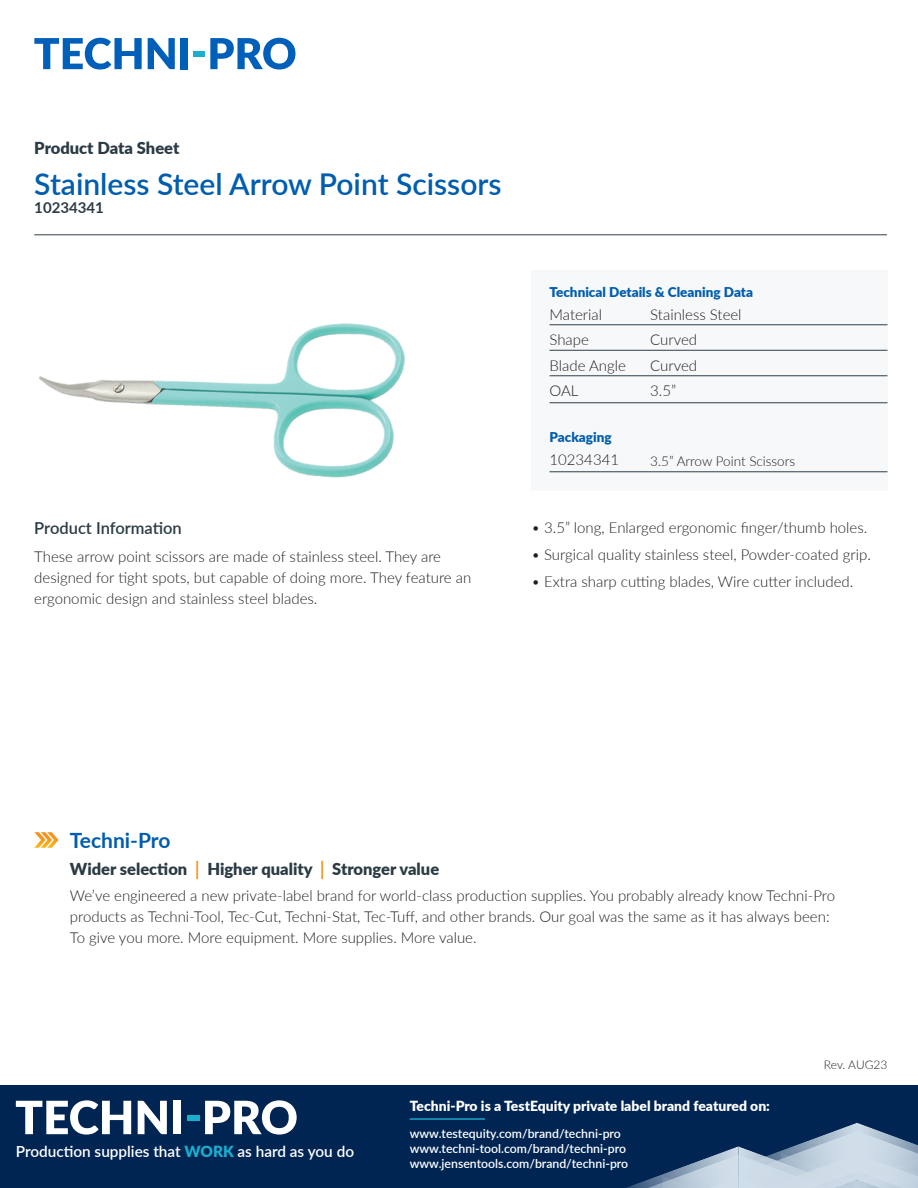
<style>
.page{position:relative;width:918px;height:1188px;background:#fff}
.page>*{position:absolute;margin:0;border:0;box-sizing:border-box;transform-origin:0 0}
.t1{font:600 30px "Lato";color:#015dad}
.t2{font:700 21px "Lato";color:#015dad}
.t3{font:900 16.5px "Lato";color:#2b3b44}
.t4{font:600 16.5px "Lato";color:#2b3b44}
.t5{font:600 15.3px "Lato";color:#fff}
.t6{font:300 15px/25.5px "Lato";color:#231f20}
.t7{font:700 15px "Lato";color:#2b3b44}
.t8{font:900 13.95px "Lato";color:#fff}
.t9{font:900 13.5px "Lato";color:#015dad}
.t10{font:300 13.5px "Lato";color:#231f20}
.t11{font:600 12.3px/14.7px "Lato";color:#fff}
.t12{font:300 12px "Lato";letter-spacing:-.005em;color:#231f20}
.s1{color:#f7931d}
.s2{font-weight:900;color:#19aece}
</style>
<div class="page">
<svg style="left:34px;top:38px;width:108px;height:32px"></svg>
<svg style="left:148px;top:38px;width:27px;height:31px"></svg>
<div style="left:181px;top:38px;width:7px;height:31px;background:#005fb9"></div>
<div style="left:193px;top:51px;width:12px;height:6px;background:#1bafcf"></div>
<svg style="left:210px;top:38px;width:85px;height:32px"></svg>
<hr style="left:34px;top:235px;width:853px;height:1px;background:#313e48">
<div style="left:531px;top:270px;width:356px;height:221px;background:#f6f8fa"></div>
<hr style="left:550px;top:472px;width:337px;height:1px;background:#313e48">
<hr style="left:550px;top:325px;width:337px;height:1px;background:#313e48">
<hr style="left:550px;top:350px;width:337px;height:1px;background:#313e48">
<hr style="left:550px;top:376px;width:337px;height:1px;background:#313e48">
<svg style="left:34px;top:832px;width:25px;height:16px"></svg>
<div style="left:0;top:1085px;width:918px;height:103px;background:#002553"></div>
<svg style="left:626px;top:1122px;width:292px;height:66px"></svg>
<hr style="left:410px;top:1118px;width:75px;height:2px;background:#1cb0ca">
<svg style="left:16px;top:1100px;width:115px;height:35px"></svg>
<svg style="left:138px;top:1101px;width:29px;height:33px"></svg>
<div style="left:173px;top:1101px;width:8px;height:33px;background:#fff"></div>
<div style="left:187px;top:1115px;width:12px;height:6px;background:#1baecc"></div>
<svg style="left:205px;top:1100px;width:92px;height:35px"></svg>
<hr style="left:550px;top:403px;width:337px;height:1px;background:#313e48">
<img style="left:39px;top:323px;width:366px;height:155px">
<p class="t3" style="left:34px;top:136px;width:147px">Product Data Sheet</p>
<h1 class="t1" style="left:34px;top:163px;width:469px">Stainless Steel Arrow Point Scissors</h1>
<p class="t7" style="left:34px;top:197px;width:71px">10234341</p>
<p class="t4" style="left:34px;top:516px;width:149px">Product Information</p>
<p class="t6" style="left:34px;top:545px;width:439px;line-height:21px">These arrow point scissors are made of stainless steel. They are designed for tight spots, but capable of doing more. They feature an ergonomic design and stainless steel blades.</p>
<p class="t9" style="left:550px;top:282px;width:205px">Technical Details &amp; Cleaning Data</p>
<p class="t6" style="left:650px;top:301px;width:93px">Stainless Steel<br>Curved<br>Curved<br>3.5”</p>
<p class="t6" style="left:550px;top:301px;width:78px">Material<br>Shape<br>Blade Angle<br>OAL</p>
<p class="t9" style="left:550px;top:427px;width:64px">Packaging</p>
<p class="t6" style="left:550px;top:447px;width:71px">10234341</p>
<p class="t10" style="left:650px;top:452px;width:147px">3.5” Arrow Point Scissors</p>
<p class="t6" style="left:531px;top:514px;width:337px">• 3.5” long, Enlarged ergonomic finger/thumb holes.</p>
<p class="t6" style="left:531px;top:541px;width:341px">• Surgical quality stainless steel, Powder-coated grip.</p>
<p class="t6" style="left:531px;top:568px;width:323px">• Extra sharp cutting blades, Wire cutter included.</p>
<h2 class="t2" style="left:70px;top:825px;width:102px">Techni-Pro</h2>
<p class="t3" style="left:70px;top:857px;width:371px">Wider selection <span class="s1">│</span> Higher quality <span class="s1">│</span> Stronger value</p>
<p class="t6" style="left:70px;top:884px;width:767px;line-height:21px">We’ve engineered a new private-label brand for world-class production supplies. You probably already know Techni-Pro products as Techni-Tool, Tec-Cut, Techni-Stat, Tec-Tuff, and other brands. Our goal was the same as it has always been:<br>To give you more. More equipment. More supplies. More value.</p>
<p class="t5" style="left:16px;top:1140px;width:340px">Production supplies that <span class="s2">WORK</span> as hard as you do</p>
<p class="t8" style="left:410px;top:1095px;width:362px">Techni-Pro is a TestEquity private label brand featured on:</p>
<p class="t11" style="left:410px;top:1126px;width:220px">www.testequity.com/brand/techni-pro www.techni-tool.com/brand/techni-pro www.jensentools.com/brand/techni-pro</p>
<p class="t12" style="left:824px;top:1057px;width:65px">Rev. AUG23</p>
</div>
